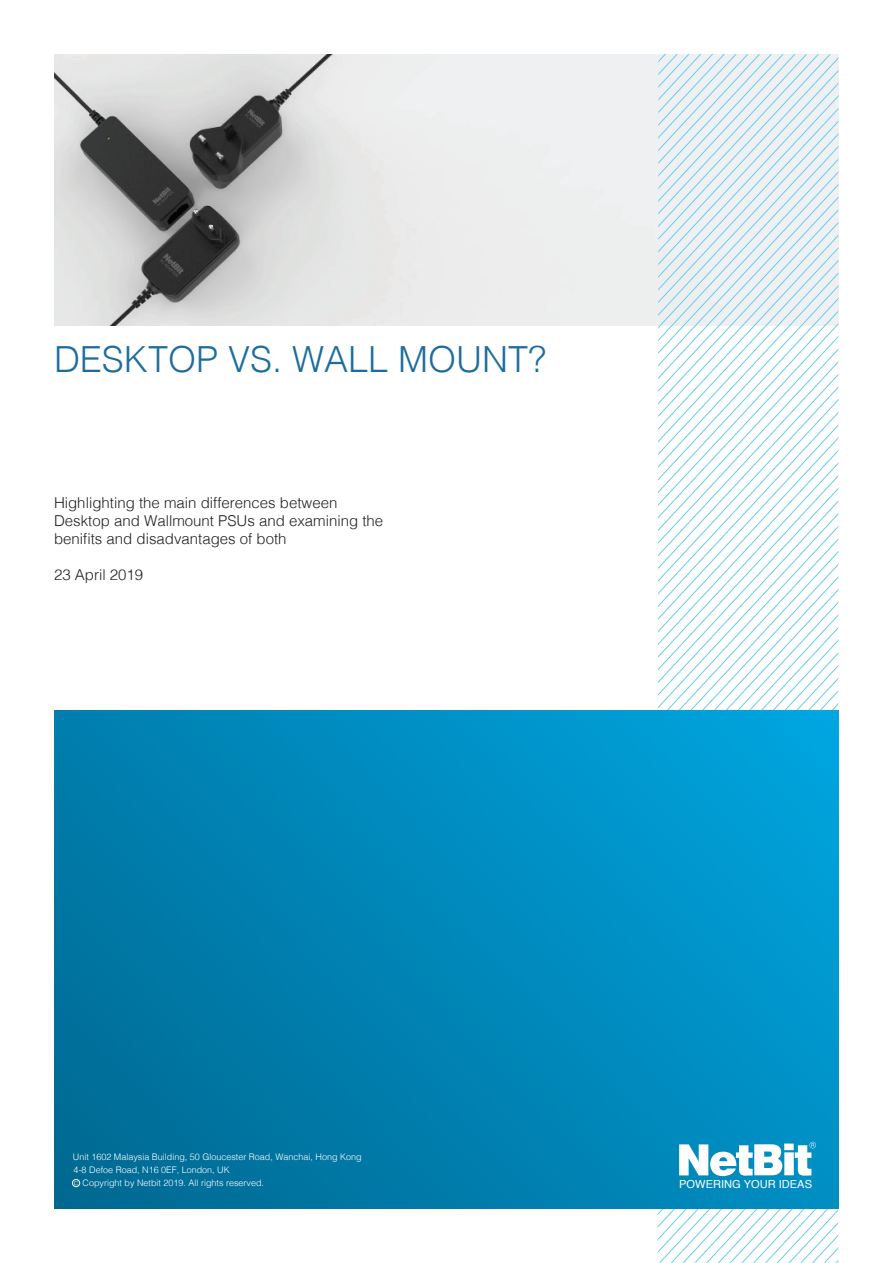
<style>
.page{position:relative;width:893px;height:1263px;background:#fff}
.page>*{position:absolute;margin:0;border:0;box-sizing:border-box;transform-origin:0 0}
.t1{font:300 36px "Helvetica";color:#1c6d9d}
.t2{font:300 15px "Helvetica";color:#231f20}
.t3{font:11.1px "Helvetica";color:#fff}
.t4{font:300 9px/13.2px "Helvetica";color:#fff}
</style>
<div class="page">
<img style="left:54px;top:54px;width:785px;height:271px">
<svg style="left:657px;top:54px;width:181px;height:1209px"></svg>
<svg style="left:54px;top:711px;width:785px;height:498px;background:#0086b8"></svg>
<svg style="left:679px;top:1142px;width:137px;height:34px"></svg>
<svg style="left:74px;top:1181px;width:4px;height:4px"></svg>
<div style="left:72px;top:1179px;width:8px;height:8px;border:1px solid #fff;border-radius:50%"></div>
<p class="t1" style="left:54px;top:329px;width:494px">DESKTOP VS. WALL MOUNT?</p>
<p class="t2" style="left:54px;top:490px;width:285px">Highlighting the main differences between</p>
<p class="t2" style="left:54px;top:508px;width:331px">Desktop and Wallmount PSUs and examining the</p>
<p class="t2" style="left:54px;top:526px;width:234px">benifits and disadvantages of both</p>
<p class="t2" style="left:54px;top:562px;width:91px">23 April 2019</p>
<p class="t4" style="left:73px;top:1149px;width:290px">Unit 1602 Malaysia Building, 50 Gloucester Road, Wanchai, Hong Kong</p>
<p class="t4" style="left:83px;top:1162px;width:183px;text-indent:-9px">4-8 Defoe Road, N16 0EF, London, UK<br>Copyright by Netbit 2019. All rights reserved.</p>
<p class="t3" style="left:679px;top:1175px;width:134px">POWERING YOUR IDEAS</p>
</div>
